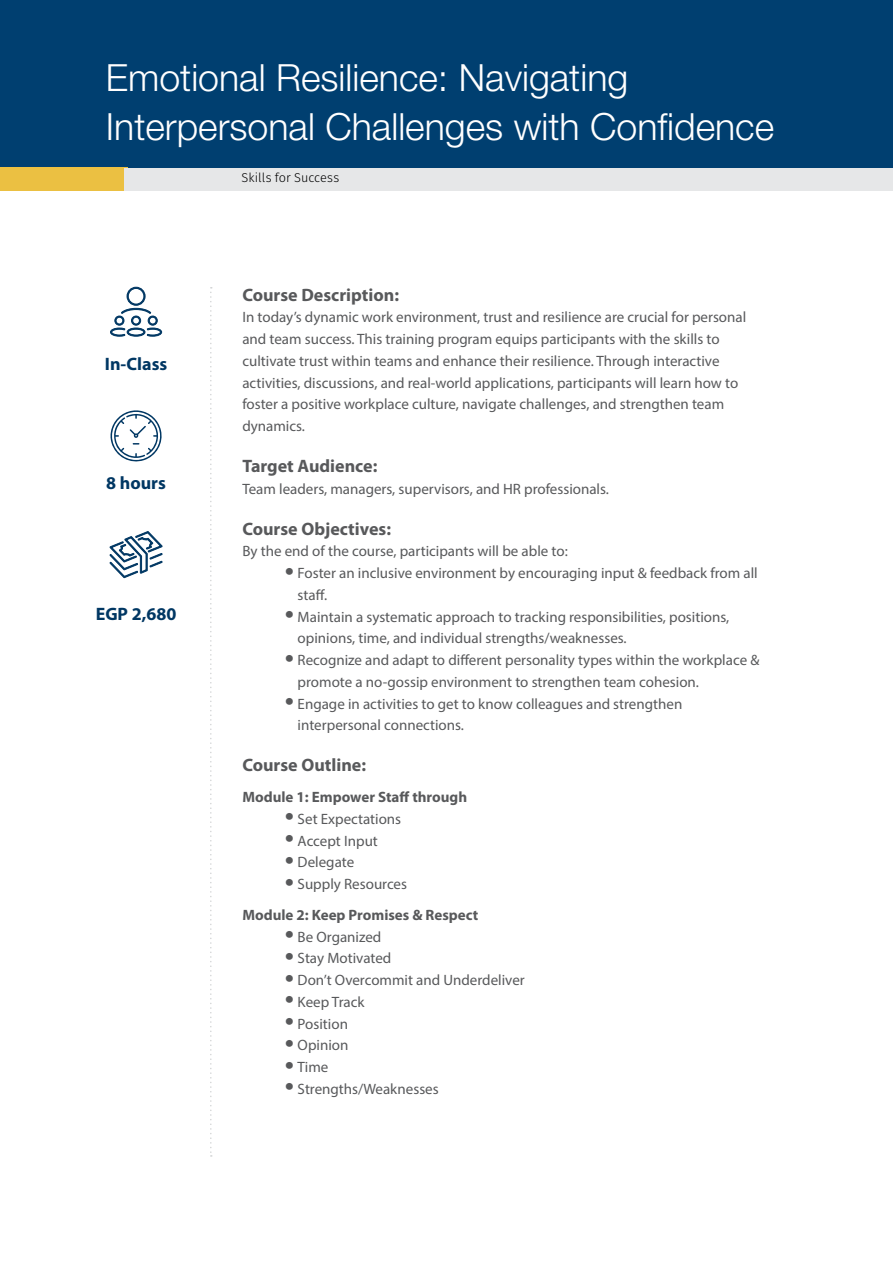
<style>
.page{position:relative;width:893px;height:1263px;background:#fff}
.page>*{position:absolute;margin:0;border:0;box-sizing:border-box;transform-origin:0 0}
.t1{font:300 37.5px/49.5px "Helvetica Neue LT Std";color:#fff}
.t2{font:700 18px "Myriad Pro";color:#58595b}
.t3{font:700 18px "Myriad Pro";color:#003763}
.t4{font:15px/21.8px "Myriad Pro";color:#58595b}
.t5{font:700 15px/30.8px "Myriad Pro";color:#58595b}
.t6{font:300 12.75px "Fira Sans";color:#000}
.s1{font-size:33px}
.s2{font-weight:400;font-size:33px}
.s3{font-weight:400}
</style>
<div class="page">
<div style="left:0;top:0;width:893px;height:168px;background:#003f70"></div>
<div style="left:0;top:168px;width:128px;height:23px;background:#ebc042"></div>
<div style="left:124px;top:168px;width:769px;height:22px;background:#e6e7e8"></div>
<svg style="left:210px;top:287px;width:2px;height:870px"></svg>
<svg style="left:110px;top:287px;width:52px;height:50px"></svg>
<svg style="left:109px;top:531px;width:54px;height:47px"></svg>
<svg style="left:111px;top:410px;width:51px;height:52px"></svg>
<h1 class="t1" style="left:106px;top:52px;width:670px">Emotional Resilience: Navigating<br>Interpersonal Challenges with Confidence</h1>
<p class="t3" style="left:105px;top:353px;width:64px">In-Class</p>
<p class="t3" style="left:106px;top:472px;width:61px">8 hours</p>
<p class="t3" style="left:96px;top:602px;width:82px">EGP 2,680</p>
<p class="t6" style="left:242px;top:169px;width:99px">Skills for Success</p>
<p class="t2" style="left:242px;top:283px;width:158px">Course Description:</p>
<p class="t4" style="left:242px;top:306px;width:505px">In today’s dynamic work environment, trust and resilience are crucial for personal and team success. This training program equips participants with the skills to cultivate trust within teams and enhance their resilience. Through interactive activities, discussions, and real-world applications, participants will learn how to foster a positive workplace culture, navigate challenges, and strengthen team dynamics.</p>
<p class="t2" style="left:242px;top:454px;width:137px">Target Audience:</p>
<p class="t4" style="left:242px;top:478px;width:368px">Team leaders, managers, supervisors, and HR professionals.</p>
<p class="t2" style="left:242px;top:517px;width:150px">Course Objectives:</p>
<p class="t4" style="left:242px;top:540px;width:327px">By the end of the course, participants will be able to:</p>
<p class="t4" style="left:298px;top:562px;width:462px;text-indent:-13px"><span class="s1">•</span> Foster an inclusive environment by encouraging input &amp; feedback from all staff.</p>
<p class="t4" style="left:298px;top:605px;width:433px;text-indent:-13px"><span class="s1">•</span> Maintain a systematic approach to tracking responsibilities, positions, opinions, time, and individual strengths/weaknesses.</p>
<p class="t4" style="left:298px;top:649px;width:463px;text-indent:-13px"><span class="s1">•</span> Recognize and adapt to different personality types within the workplace &amp; promote a no-gossip environment to strengthen team cohesion.</p>
<p class="t4" style="left:298px;top:692px;width:386px;text-indent:-13px"><span class="s1">•</span> Engage in activities to get to know colleagues and strengthen interpersonal connections.</p>
<p class="t2" style="left:242px;top:753px;width:125px">Course Outline:</p>
<p class="t5" style="left:242px;top:781px;width:226px">Module 1: Empower Staff through</p>
<p class="t4" style="left:285px;top:808px;width:118px"><span class="s1">•</span> Set Expectations</p>
<p class="t4" style="left:285px;top:829px;width:95px"><span class="s1">•</span> Accept Input</p>
<p class="t4" style="left:285px;top:851px;width:71px"><span class="s1">•</span> Delegate</p>
<p class="t5" style="left:242px;top:868px;width:238px;text-indent:43px"><span class="s2">•</span> <span class="s3">Supply Resources<br></span>Module 2: Keep Promises &amp; Respect</p>
<p class="t4" style="left:285px;top:925px;width:98px"><span class="s1">•</span> Be Organized</p>
<p class="t4" style="left:285px;top:947px;width:108px"><span class="s1">•</span> Stay Motivated</p>
<p class="t4" style="left:285px;top:969px;width:241px"><span class="s1">•</span> Don’t Overcommit and Underdeliver</p>
<p class="t4" style="left:285px;top:991px;width:81px"><span class="s1">•</span> Keep Track</p>
<p class="t4" style="left:285px;top:1012px;width:65px"><span class="s1">•</span> Position</p>
<p class="t4" style="left:285px;top:1034px;width:65px"><span class="s1">•</span> Opinion</p>
<p class="t4" style="left:285px;top:1056px;width:45px"><span class="s1">•</span> Time</p>
<p class="t4" style="left:285px;top:1078px;width:155px"><span class="s1">•</span> Strengths/Weaknesses</p>
</div>
